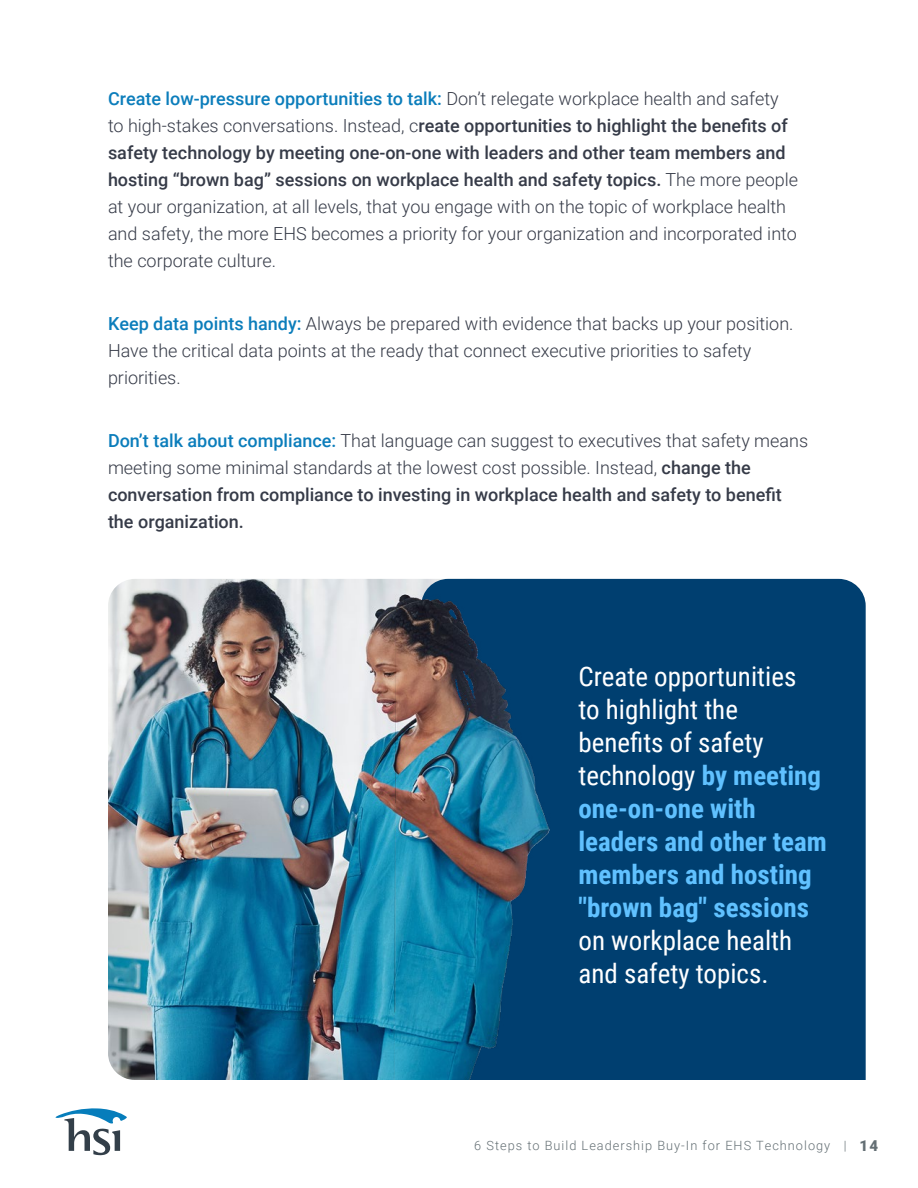
<style>
.page{position:relative;width:918px;height:1188px;background:#fff}
.page>*{position:absolute;margin:0;border:0;box-sizing:border-box;transform-origin:0 0}
.t1{font:700 27px/33px "Roboto Condensed";color:#60c1ff}
.t2{font:27px/33px "Roboto Condensed";color:#fff}
.t3{font:300 18px/27px "Roboto";color:#363b48}
.t4{font:300 12.75px "Roboto";letter-spacing:.08em;color:#646f74}
.s1{font-weight:500;color:#0b7dbb}
.s2{font-weight:500}
.s3{font-weight:400;color:#fff}
.s4{font-weight:900;font-size:15px}
</style>
<div class="page">
<svg style="left:55px;top:1108px;width:72px;height:47px"></svg>
<img style="left:108px;top:579px;width:174px;height:501px">
<div style="left:561px;top:579px;width:305px;height:501px;background:#003f70"></div>
<img style="left:282px;top:579px;width:279px;height:501px">
<p class="t3" style="left:108px;top:85px;width:692px"><span class="s1">Create low-pressure opportunities to talk:</span> Don’t relegate workplace health and safety to high-stakes conversations. Instead, c<span class="s2">reate opportunities to highlight the benefits of safety technology by meeting one-on-one with leaders and other team members and hosting “brown bag” sessions on workplace health and safety topics.</span> The more people at your organization, at all levels, that you engage with on the topic of workplace health and safety, the more EHS becomes a priority for your organization and incorporated into the corporate culture.</p>
<p class="t3" style="left:108px;top:310px;width:687px"><span class="s1">Keep data points handy:</span> Always be prepared with evidence that backs up your position.<br>Have the critical data points at the ready that connect executive priorities to safety priorities.</p>
<p class="t3" style="left:108px;top:427px;width:702px"><span class="s1">Don’t talk about compliance:</span> That language can suggest to executives that safety means meeting some minimal standards at the lowest cost possible. Instead, <span class="s2">change the conversation from compliance to investing in workplace health and safety to benefit the organization.</span></p>
<h1 class="t1" style="left:578px;top:659px;width:250px"><span class="s3">Create opportunities<br>to highlight the benefits of safety technology</span> by meeting one-on-one with leaders and other team members and hosting "brown bag" sessions</h1>
<h1 class="t2" style="left:578px;top:923px;width:215px">on workplace health and safety topics.</h1>
<p class="t4" style="left:474px;top:1136px;width:405px">6 Steps to Build Leadership Buy-In for EHS Technology | <span class="s4">14</span></p>
</div>
